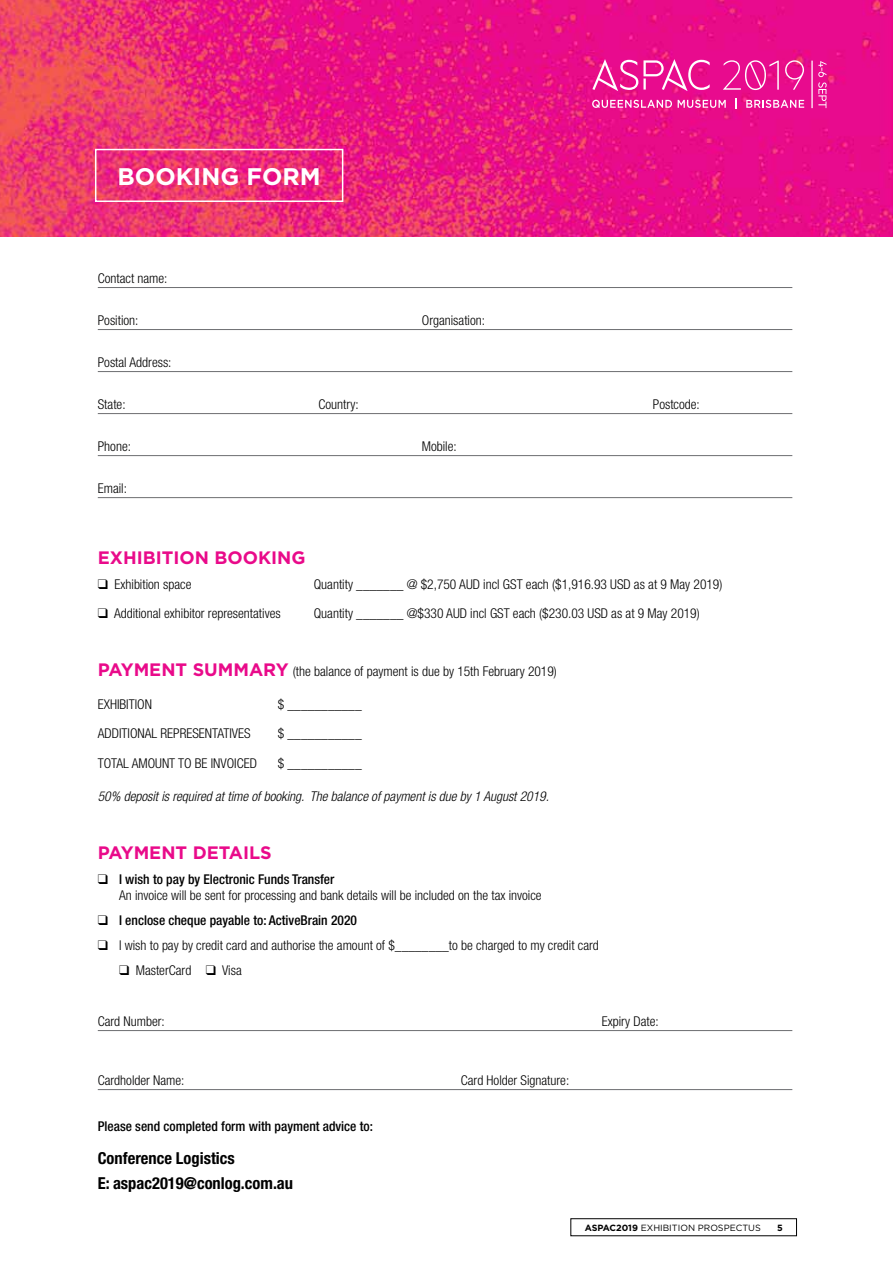
<style>
.page{position:relative;width:893px;height:1263px;background:#fff}
.page>*{position:absolute;margin:0;border:0;box-sizing:border-box;transform-origin:0 0}
.t1{font:700 24px "Gotham";color:#fff}
.t2{font:700 18px "Gotham";color:#e90a8a}
.t3{font:700 condensed 16.5px/25px "Helvetica Neue";color:#000}
.t4{font:300 condensed 13.5px/16.5px "Helvetica Neue";color:#000}
.t5{font:500 condensed 13.5px "Helvetica Neue";color:#000}
.t6{font:italic 300 condensed 13.5px "Helvetica Neue";color:#000}
.t7{font:9px "Gotham";color:#000}
.t8{font:700 9px "Gotham";color:#000}
.s1{font-family:"Gotham";font-weight:700;font-stretch:normal;font-size:18px;color:#e90a8a}
.s2{font-weight:500}
.s3{font-weight:700}
</style>
<div class="page">
<div style="left:570px;top:1218px;width:227px;height:18px;border:1px solid #000"></div>
<img style="left:0;top:0;width:893px;height:236px">
<svg style="left:592px;top:59px;width:235px;height:50px;background:#eb349e"></svg>
<hr style="left:98px;top:287px;width:694px;height:1px;background:#6d6e71">
<hr style="left:98px;top:329px;width:694px;height:1px;background:#6d6e71">
<hr style="left:98px;top:371px;width:694px;height:1px;background:#6d6e71">
<hr style="left:98px;top:413px;width:694px;height:1px;background:#6d6e71">
<hr style="left:98px;top:455px;width:694px;height:1px;background:#6d6e71">
<hr style="left:98px;top:497px;width:694px;height:1px;background:#6d6e71">
<hr style="left:98px;top:1030px;width:694px;height:1px;background:#6d6e71">
<hr style="left:98px;top:1089px;width:694px;height:1px;background:#6d6e71">
<div style="left:95px;top:149px;width:248px;height:53px;border:2px solid #fff"></div>
<h1 class="t1" style="left:118px;top:161px;width:205px">BOOKING FORM</h1>
<p class="t4" style="left:98px;top:270px;width:71px">Contact name:</p>
<p class="t4" style="left:98px;top:312px;width:42px">Position:</p>
<p class="t4" style="left:422px;top:312px;width:65px">Organisation:</p>
<p class="t4" style="left:98px;top:354px;width:75px">Postal Address:</p>
<p class="t4" style="left:98px;top:396px;width:29px">State:</p>
<p class="t4" style="left:319px;top:396px;width:42px">Country:</p>
<p class="t4" style="left:653px;top:396px;width:48px">Postcode:</p>
<p class="t4" style="left:98px;top:438px;width:35px">Phone:</p>
<p class="t4" style="left:422px;top:438px;width:36px">Mobile:</p>
<p class="t4" style="left:98px;top:480px;width:31px">Email:</p>
<h2 class="t2" style="left:98px;top:545px;width:209px">EXHIBITION BOOKING</h2>
<p class="t4" style="left:98px;top:575px;width:95px">❑ Exhibition space</p>
<p class="t4" style="left:314px;top:575px;width:410px">Quantity _______ @ $2,750 AUD incl GST each ($1,916.93 USD as at 9 May 2019)</p>
<p class="t4" style="left:98px;top:605px;width:184px">❑ Additional exhibitor representatives</p>
<p class="t4" style="left:314px;top:605px;width:387px">Quantity _______ @$330 AUD incl GST each ($230.03 USD as at 9 May 2019)</p>
<p class="t4" style="left:98px;top:662px;width:461px"><span class="s1">PAYMENT SUMMARY</span> (the balance of payment is due by 15th February 2019)</p>
<p class="t4" style="left:98px;top:696px;width:56px">EXHIBITION</p>
<p class="t4" style="left:278px;top:696px;width:85px">$ ___________</p>
<p class="t4" style="left:98px;top:725px;width:154px">ADDITIONAL REPRESENTATIVES</p>
<p class="t4" style="left:278px;top:725px;width:85px">$ ___________</p>
<p class="t4" style="left:98px;top:754px;width:161px">TOTAL AMOUNT TO BE INVOICED</p>
<p class="t4" style="left:278px;top:754px;width:85px">$ ___________</p>
<p class="t6" style="left:98px;top:788px;width:453px">50% deposit is required at time of booking. The balance of payment is due by 1 August 2019.</p>
<h2 class="t2" style="left:98px;top:840px;width:175px">PAYMENT DETAILS</h2>
<p class="t4" style="left:119px;top:871px;width:424px;text-indent:-21px">❑ <span class="s2">I wish to pay by Electronic Funds Transfer<br></span>An invoice will be sent for processing and bank details will be included on the tax invoice</p>
<p class="t5" style="left:98px;top:912px;width:261px">❑ I enclose cheque payable to: ActiveBrain 2020</p>
<p class="t4" style="left:98px;top:937px;width:503px">❑ I wish to pay by credit card and authorise the amount of $________to be charged to my credit card</p>
<p class="t4" style="left:119px;top:962px;width:124px">❑ MasterCard ❑ Visa</p>
<p class="t4" style="left:98px;top:1013px;width:68px">Card Number:</p>
<p class="t4" style="left:602px;top:1013px;width:58px">Expiry Date:</p>
<p class="t4" style="left:98px;top:1072px;width:88px">Cardholder Name:</p>
<p class="t4" style="left:461px;top:1072px;width:110px">Card Holder Signature:</p>
<p class="t5" style="left:98px;top:1118px;width:277px">Please send completed form with payment advice to:</p>
<p class="t3" style="left:98px;top:1145px;width:197px">Conference Logistics<br>E: aspac2019@conlog.com.au</p>
<p class="t7" style="left:585px;top:1222px;width:178px"><span class="s3">ASPAC2019</span> EXHIBITION PROSPECTUS</p>
<p class="t8" style="left:777px;top:1222px;width:7px">5</p>
</div>
